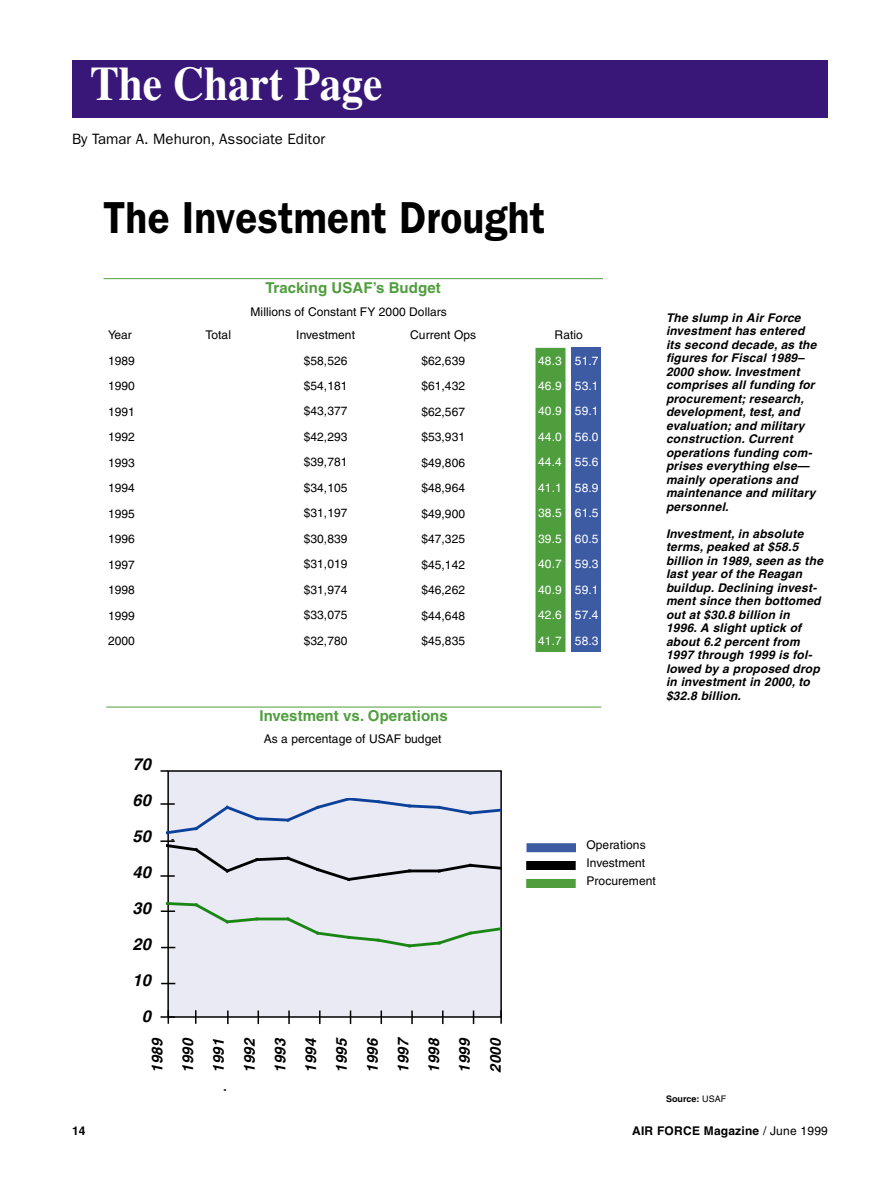
<style>
.page{position:relative;width:882px;height:1179px;background:#fff}
.page>*{position:absolute;margin:0;border:0;box-sizing:border-box;transform-origin:0 0}
.Dept_Bar_Head{font:700 48px "Times";color:#fff;scale:.9 1}
.Head{font:600 45px "Franklin Gothic";letter-spacing:.005em;color:#000;scale:.9 1}
.Footnote___Source{font:italic 700 16.5px "Helvetica";letter-spacing:.005em;color:#000}
.Footnote___Source-2{font:italic 700 15px "Helvetica";letter-spacing:.005em;color:#000}
.title_bar{font:700 15px "Helvetica";letter-spacing:.005em;color:#4f9e3e}
.Byline{font:15px "Franklin Gothic";color:#000}
.t1{font:italic 700 12px/13.5px "Helvetica";letter-spacing:.02em;color:#000}
.Chart_Text{font:12px "Helvetica";letter-spacing:.005em;color:#000}
.Chart_Text-2{font:12px "Helvetica";letter-spacing:.005em;color:#fff}
.Folio_L{font:700 12px "Helvetica";letter-spacing:.02em;color:#000}
.Footnote___Source-3{font:700 9px "Helvetica";letter-spacing:.005em;color:#000}
.s1{font-weight:400}
</style>
<div class="page">
<div style="left:72px;top:60px;width:756px;height:58px;background:#381778"></div>
<hr style="left:104px;top:278px;width:499px;height:1px;background:#4f9e3e">
<hr style="left:106px;top:707px;width:495px;height:1px;background:#4f9e3e">
<div style="left:168px;top:771px;width:333px;height:246px;background:#eaeaf4"></div>
<hr style="left:257px;top:918px;width:31px;height:2px;background:#1a8613">
<svg style="left:284px;top:915px;width:218px;height:34px"></svg>
<svg style="left:160px;top:770px;width:8px;height:2px"></svg>
<svg style="left:160px;top:799px;width:342px;height:84px"></svg>
<svg style="left:161px;top:901px;width:99px;height:25px"></svg>
<svg style="left:161px;top:947px;width:14px;height:1px"></svg>
<svg style="left:161px;top:983px;width:14px;height:1px"></svg>
<svg style="left:160px;top:1010px;width:15px;height:14px"></svg>
<svg style="left:195px;top:1010px;width:1px;height:14px"></svg>
<svg style="left:227px;top:1011px;width:2px;height:13px"></svg>
<svg style="left:258px;top:1011px;width:1px;height:13px"></svg>
<svg style="left:288px;top:1011px;width:2px;height:13px"></svg>
<svg style="left:319px;top:1011px;width:2px;height:13px"></svg>
<svg style="left:350px;top:1011px;width:1px;height:13px"></svg>
<svg style="left:381px;top:1011px;width:1px;height:13px"></svg>
<svg style="left:411px;top:1011px;width:2px;height:13px"></svg>
<svg style="left:442px;top:1011px;width:2px;height:13px"></svg>
<svg style="left:473px;top:1011px;width:1px;height:13px"></svg>
<svg style="left:500px;top:1010px;width:2px;height:14px"></svg>
<div style="left:572px;top:348px;width:30px;height:304px;background:#3c5ba3"></div>
<div style="left:536px;top:349px;width:29px;height:302px;background:#4f9e3e"></div>
<div style="left:536px;top:348px;width:30px;height:304px;border:2px solid #4f9e3e"></div>
<div style="left:526px;top:843px;width:50px;height:9px;background:#3c5ba3"></div>
<div style="left:526px;top:879px;width:50px;height:9px;background:#4f9e3e"></div>
<div style="left:526px;top:861px;width:50px;height:9px;background:#000"></div>
<p class="Dept_Bar_Head" style="left:90px;top:55px;width:326px">The Chart Page</p>
<p class="Byline" style="left:72px;top:130px;width:255px">By Tamar A. Mehuron, Associate Editor</p>
<p class="Head" style="left:104px;top:191px;width:492px">The Investment Drought</p>
<p class="title_bar" style="left:266px;top:278px;width:177px">Tracking USAF’s Budget</p>
<p class="Chart_Text" style="left:108px;top:328px;width:25px">Year</p>
<p class="Chart_Text" style="left:108px;top:354px;width:28px">1989</p>
<p class="Chart_Text" style="left:108px;top:379px;width:28px">1990</p>
<p class="Chart_Text" style="left:108px;top:405px;width:28px">1991</p>
<p class="Chart_Text" style="left:108px;top:430px;width:28px">1992</p>
<p class="Chart_Text" style="left:108px;top:456px;width:28px">1993</p>
<p class="Chart_Text" style="left:108px;top:481px;width:28px">1994</p>
<p class="Chart_Text" style="left:108px;top:507px;width:28px">1995</p>
<p class="Chart_Text" style="left:108px;top:532px;width:28px">1996</p>
<p class="Chart_Text" style="left:108px;top:558px;width:28px">1997</p>
<p class="Chart_Text" style="left:108px;top:583px;width:28px">1998</p>
<p class="Chart_Text" style="left:108px;top:609px;width:28px">1999</p>
<p class="Chart_Text" style="left:108px;top:634px;width:28px">2000</p>
<p class="Footnote___Source" style="left:132px;top:754px;width:20px">70</p>
<p class="Footnote___Source" style="left:132px;top:790px;width:20px">60</p>
<p class="Footnote___Source" style="left:132px;top:826px;width:20px">50</p>
<p class="Footnote___Source" style="left:132px;top:862px;width:20px">40</p>
<p class="Footnote___Source" style="left:132px;top:898px;width:20px">30</p>
<p class="Footnote___Source" style="left:132px;top:934px;width:20px">20</p>
<p class="Footnote___Source" style="left:132px;top:970px;width:20px">10</p>
<p class="Footnote___Source" style="left:142px;top:1006px;width:11px">0</p>
<p class="Chart_Text" style="left:251px;top:305px;width:198px">Millions of Constant FY 2000 Dollars</p>
<p class="Chart_Text" style="left:205px;top:328px;width:27px">Total</p>
<p class="Chart_Text" style="left:296px;top:328px;width:60px">Investment</p>
<p class="Chart_Text" style="left:304px;top:353px;width:45px">$58,526</p>
<p class="Chart_Text" style="left:304px;top:379px;width:45px">$54,181</p>
<p class="Chart_Text" style="left:304px;top:404px;width:45px">$43,377</p>
<p class="Chart_Text" style="left:304px;top:430px;width:45px">$42,293</p>
<p class="Chart_Text" style="left:304px;top:455px;width:45px">$39,781</p>
<p class="Chart_Text" style="left:304px;top:481px;width:45px">$34,105</p>
<p class="Chart_Text" style="left:304px;top:506px;width:45px">$31,197</p>
<p class="Chart_Text" style="left:304px;top:532px;width:45px">$30,839</p>
<p class="Chart_Text" style="left:304px;top:557px;width:45px">$31,019</p>
<p class="Chart_Text" style="left:304px;top:583px;width:45px">$31,974</p>
<p class="Chart_Text" style="left:304px;top:608px;width:45px">$33,075</p>
<p class="Chart_Text" style="left:304px;top:634px;width:45px">$32,780</p>
<p class="Chart_Text" style="left:410px;top:328px;width:68px">Current Ops</p>
<p class="Chart_Text" style="left:421px;top:354px;width:45px">$62,639</p>
<p class="Chart_Text" style="left:421px;top:379px;width:45px">$61,432</p>
<p class="Chart_Text" style="left:421px;top:405px;width:45px">$62,567</p>
<p class="Chart_Text" style="left:421px;top:430px;width:45px">$53,931</p>
<p class="Chart_Text" style="left:421px;top:456px;width:45px">$49,806</p>
<p class="Chart_Text" style="left:421px;top:481px;width:45px">$48,964</p>
<p class="Chart_Text" style="left:421px;top:507px;width:45px">$49,900</p>
<p class="Chart_Text" style="left:421px;top:532px;width:45px">$47,325</p>
<p class="Chart_Text" style="left:421px;top:558px;width:45px">$45,142</p>
<p class="Chart_Text" style="left:421px;top:583px;width:45px">$46,262</p>
<p class="Chart_Text" style="left:421px;top:609px;width:45px">$44,648</p>
<p class="Chart_Text" style="left:421px;top:634px;width:45px">$45,835</p>
<p class="title_bar" style="left:260px;top:707px;width:190px">Investment vs. Operations</p>
<p class="Chart_Text" style="left:264px;top:732px;width:179px">As a percentage of USAF budget</p>
<p class="Footnote___Source-2" style="left:148px;top:1072px;width:37px;rotate:-90deg">1989</p>
<p class="Footnote___Source-2" style="left:179px;top:1072px;width:37px;rotate:-90deg">1990</p>
<p class="Footnote___Source-2" style="left:210px;top:1072px;width:35px;rotate:-90deg">1991</p>
<p class="Footnote___Source-2" style="left:240px;top:1072px;width:36px;rotate:-90deg">1992</p>
<p class="Footnote___Source-2" style="left:271px;top:1072px;width:36px;rotate:-90deg">1993</p>
<p class="Footnote___Source-2" style="left:302px;top:1072px;width:36px;rotate:-90deg">1994</p>
<p class="Footnote___Source-2" style="left:333px;top:1072px;width:36px;rotate:-90deg">1995</p>
<p class="Footnote___Source-2" style="left:363px;top:1072px;width:36px;rotate:-90deg">1996</p>
<p class="Footnote___Source-2" style="left:394px;top:1072px;width:37px;rotate:-90deg">1997</p>
<p class="Footnote___Source-2" style="left:425px;top:1072px;width:36px;rotate:-90deg">1998</p>
<p class="Footnote___Source-2" style="left:456px;top:1072px;width:37px;rotate:-90deg">1999</p>
<p class="Footnote___Source-2" style="left:486px;top:1072px;width:37px;rotate:-90deg">2000</p>
<p class="Chart_Text" style="left:555px;top:328px;width:30px">Ratio</p>
<p class="Chart_Text-2" style="left:538px;top:353px;width:25px">48.3</p>
<p class="Chart_Text-2" style="left:538px;top:379px;width:25px">46.9</p>
<p class="Chart_Text-2" style="left:538px;top:404px;width:25px">40.9</p>
<p class="Chart_Text-2" style="left:538px;top:430px;width:25px">44.0</p>
<p class="Chart_Text-2" style="left:538px;top:455px;width:25px">44.4</p>
<p class="Chart_Text-2" style="left:538px;top:481px;width:25px">41.1</p>
<p class="Chart_Text-2" style="left:538px;top:506px;width:25px">38.5</p>
<p class="Chart_Text-2" style="left:538px;top:532px;width:25px">39.5</p>
<p class="Chart_Text-2" style="left:538px;top:557px;width:25px">40.7</p>
<p class="Chart_Text-2" style="left:538px;top:583px;width:25px">40.9</p>
<p class="Chart_Text-2" style="left:538px;top:608px;width:25px">42.6</p>
<p class="Chart_Text-2" style="left:538px;top:634px;width:25px">41.7</p>
<p class="Chart_Text-2" style="left:575px;top:353px;width:25px">51.7</p>
<p class="Chart_Text-2" style="left:575px;top:379px;width:25px">53.1</p>
<p class="Chart_Text-2" style="left:575px;top:404px;width:25px">59.1</p>
<p class="Chart_Text-2" style="left:575px;top:430px;width:25px">56.0</p>
<p class="Chart_Text-2" style="left:575px;top:455px;width:25px">55.6</p>
<p class="Chart_Text-2" style="left:575px;top:481px;width:25px">58.9</p>
<p class="Chart_Text-2" style="left:575px;top:506px;width:25px">61.5</p>
<p class="Chart_Text-2" style="left:575px;top:532px;width:25px">60.5</p>
<p class="Chart_Text-2" style="left:575px;top:557px;width:25px">59.3</p>
<p class="Chart_Text-2" style="left:575px;top:583px;width:25px">59.1</p>
<p class="Chart_Text-2" style="left:575px;top:608px;width:25px">57.4</p>
<p class="Chart_Text-2" style="left:575px;top:634px;width:25px">58.3</p>
<p class="t1" style="left:666px;top:310px;width:152px">The slump in Air Force investment has entered its second decade, as the figures for Fiscal 1989–<br>2000 show. Investment comprises all funding for procurement; research, development, test, and evaluation; and military construction. Current operations funding com&shy;prises everything else— mainly operations and maintenance and military personnel.</p>
<p class="t1" style="left:666px;top:526px;width:159px">Investment, in absolute terms, peaked at $58.5 billion in 1989, seen as the last year of the Reagan buildup. Declining invest&shy;ment since then bottomed out at $30.8 billion in<br>1996. A slight uptick of about 6.2 percent from<br>1997 through 1999 is fol&shy;lowed by a proposed drop in investment in 2000, to $32.8 billion.</p>
<p class="Chart_Text" style="left:586px;top:838px;width:61px">Operations</p>
<p class="Chart_Text" style="left:586px;top:856px;width:60px">Investment</p>
<p class="Chart_Text" style="left:586px;top:874px;width:71px">Procurement</p>
<p class="Footnote___Source-3" style="left:666px;top:1093px;width:62px">Source: <span class="s1">USAF</span></p>
<p class="Folio_L" style="left:72px;top:1123px;width:15px">14</p>
<p class="Folio_L" style="left:632px;top:1123px;width:197px">AIR FORCE Magazine <span class="s1">/ June 1999</span></p>
</div>
